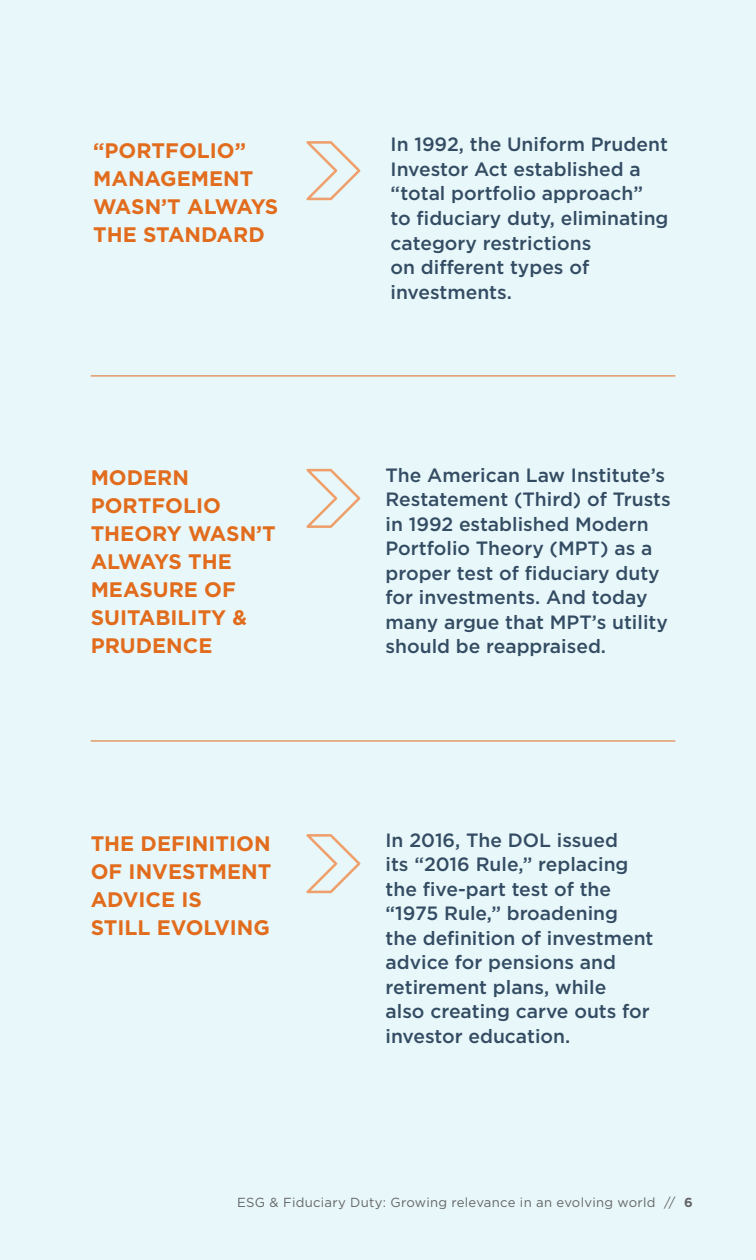
<style>
.page{position:relative;width:756px;height:1260px;background:#e8f8fa}
.page>*{position:absolute;margin:0;border:0;box-sizing:border-box;transform-origin:0 0}
.t1{font:700 21px/28px "Gotham";color:#e26c1d}
.t2{font:500 19.25px/24.5px "Gotham";color:#344c63}
.t3{font:13.12px "Gotham";letter-spacing:.02em;color:#656568}
.s1{font-weight:700}
</style>
<div class="page">
<svg style="left:306px;top:141px;width:55px;height:59px"></svg>
<svg style="left:306px;top:469px;width:55px;height:59px"></svg>
<svg style="left:306px;top:834px;width:55px;height:59px"></svg>
<hr style="left:91px;top:375px;width:584px;height:1px;background:#e26c1d">
<hr style="left:91px;top:741px;width:584px;height:1px;background:#e26c1d">
<p class="t1" style="left:93px;top:136px;width:187px">“PORTFOLIO”<br>MANAGEMENT<br>WASN’T ALWAYS<br>THE STANDARD</p>
<p class="t2" style="left:391px;top:132px;width:279px">In 1992, the Uniform Prudent<br>Investor Act established a “total portfolio approach”<br>to fiduciary duty, eliminating category restrictions<br>on different types of investments.</p>
<p class="t1" style="left:91px;top:464px;width:187px">MODERN<br>PORTFOLIO<br>THEORY WASN’T<br>ALWAYS THE<br>MEASURE OF<br>SUITABILITY &amp;<br>PRUDENCE</p>
<p class="t2" style="left:386px;top:462px;width:287px">The American Law Institute’s<br>Restatement (Third) of Trusts in 1992 established Modern<br>Portfolio Theory (MPT) as a proper test of fiduciary duty for investments. And today many argue that MPT’s utility should be reappraised.</p>
<p class="t1" style="left:91px;top:829px;width:182px">THE DEFINITION<br>OF INVESTMENT<br>ADVICE IS<br>STILL EVOLVING</p>
<p class="t2" style="left:386px;top:828px;width:269px">In 2016, The DOL issued<br>its “2016 Rule,” replacing the five-part test of the “1975 Rule,” broadening the definition of investment advice for pensions and retirement plans, while<br>also creating carve outs for investor education.</p>
<p class="t3" style="left:237px;top:1194px;width:457px">ESG &amp; Fiduciary Duty: Growing relevance in an evolving world // <span class="s1">6</span></p>
</div>
